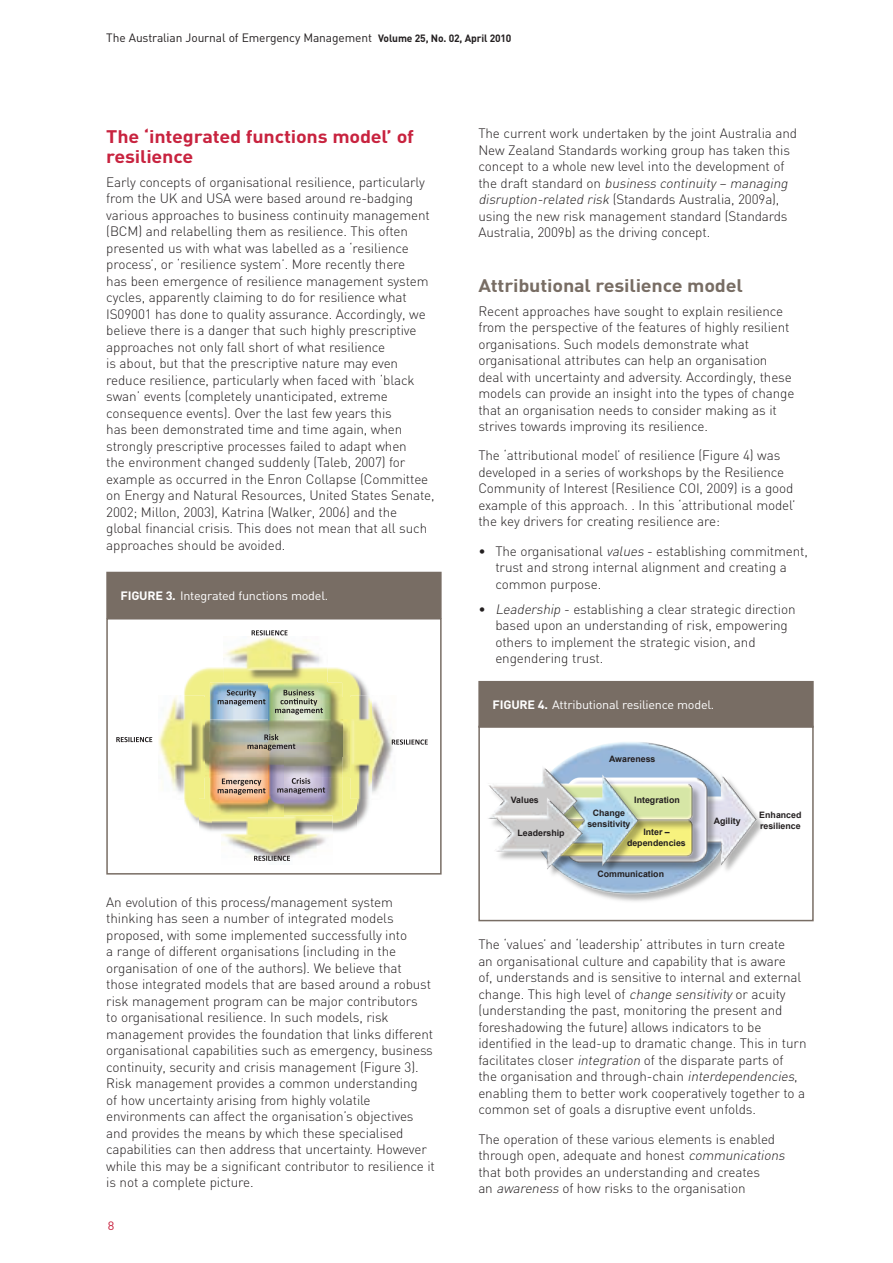
<style>
.page{position:relative;width:893px;height:1263px;background:#fff}
.page>*{position:absolute;margin:0;border:0;box-sizing:border-box;transform-origin:0 0}
.t1{font:700 18px/20.2px "DIN";letter-spacing:-.01em;color:#c8233f;scale:1.1 1}
.t2{font:700 18px "DIN";letter-spacing:-.01em;color:#786d64;scale:1.1 1}
.t3{font:300 13.5px/16.5px "DIN";letter-spacing:-.01em;color:#231f20}
.t4{font:12px "DIN";letter-spacing:-.02em;color:#fff;scale:1.05 1}
.t5{font:12px "DIN";letter-spacing:-.01em;color:#231f20}
.t6{font:12px "DIN";color:#c8233f;scale:1.05 1}
.t7{font:700 8.85px/10.6px "Arial";color:#231f20;text-align:center}
.s1{font-weight:700;font-size:10.5px}
.s2{font-weight:700}
.s3{font-style:italic}
</style>
<div class="page">
<img style="left:184px;top:667px;width:40px;height:30px">
<img style="left:328px;top:667px;width:41px;height:30px">
<img style="left:198px;top:777px;width:14px;height:54px">
<img style="left:332px;top:777px;width:25px;height:55px">
<img style="left:184px;top:799px;width:14px;height:24px">
<img style="left:357px;top:799px;width:12px;height:26px">
<img style="left:210px;top:683px;width:58px;height:36px">
<img style="left:268px;top:683px;width:74px;height:36px">
<img style="left:210px;top:777px;width:132px;height:39px">
<svg style="left:218px;top:778px;width:48px;height:17px"></svg>
<svg style="left:277px;top:778px;width:48px;height:16px"></svg>
<img style="left:204px;top:719px;width:147px;height:58px">
<img style="left:284px;top:742px;width:58px;height:14px">
<svg style="left:247px;top:734px;width:48px;height:16px"></svg>
<img style="left:351px;top:695px;width:42px;height:104px">
<img style="left:224px;top:636px;width:104px;height:48px">
<svg style="left:218px;top:683px;width:105px;height:32px;background:#a0b5aa"></svg>
<img style="left:158px;top:695px;width:46px;height:104px">
<img style="left:222px;top:815px;width:110px;height:42px">
<svg style="left:268px;top:815px;width:16px;height:1px"></svg>
<svg style="left:252px;top:630px;width:36px;height:5px"></svg>
<svg style="left:254px;top:856px;width:36px;height:5px"></svg>
<svg style="left:392px;top:739px;width:36px;height:6px"></svg>
<svg style="left:116px;top:737px;width:36px;height:5px"></svg>
<div style="left:106px;top:618px;width:336px;height:256px;border:2px solid #786d64"></div>
<div style="left:107px;top:572px;width:334px;height:46px;background:#786d64"></div>
<img style="left:559px;top:742px;width:154px;height:160px">
<img style="left:684px;top:772px;width:79px;height:105px">
<img style="left:650px;top:777px;width:70px;height:98px">
<img style="left:650px;top:832px;width:54px;height:36px">
<img style="left:650px;top:783px;width:54px;height:49px">
<img style="left:590px;top:774px;width:60px;height:104px">
<img style="left:488px;top:765px;width:102px;height:54px">
<img style="left:492px;top:797px;width:103px;height:84px">
<div style="left:478px;top:726px;width:336px;height:195px;border:2px solid #786d64"></div>
<div style="left:479px;top:682px;width:334px;height:45px;background:#786d64"></div>
<div style="left:478px;top:681px;width:336px;height:47px;border:2px solid #786d64"></div>
<p class="t5" style="left:106px;top:30px;width:407px">The Australian Journal of Emergency Management <span class="s1">Volume 25, No. 02, April 2010</span></p>
<h1 class="t1" style="left:106px;top:125px;width:281px">The ‘integrated functions model’ of resilience</h1>
<p class="t3" style="left:106px;top:173px;width:330px">Early concepts of organisational resilience, particularly from the UK and USA were based around re-badging various approaches to business continuity management (BCM) and relabelling them as resilience. This often presented us with what was labelled as a ‘resilience process’, or ‘resilience system’. More recently there<br>has been emergence of resilience management system cycles, apparently claiming to do for resilience what IS09001 has done to quality assurance. Accordingly, we believe there is a danger that such highly prescriptive approaches not only fall short of what resilience<br>is about, but that the prescriptive nature may even reduce resilience, particularly when faced with ‘black swan’ events (completely unanticipated, extreme consequence events). Over the last few years this<br>has been demonstrated time and time again, when strongly prescriptive processes failed to adapt when<br>the environment changed suddenly (Taleb, 2007) for example as occurred in the Enron Collapse (Committee on Energy and Natural Resources, United States Senate, 2002; Millon, 2003), Katrina (Walker, 2006) and the global financial crisis. This does not mean that all such approaches should be avoided.</p>
<p class="t4" style="left:121px;top:588px;width:199px"><span class="s2">FIGURE 3.</span> Integrated functions model.</p>
<p class="t3" style="left:106px;top:894px;width:330px">An evolution of this process/management system thinking has seen a number of integrated models proposed, with some implemented successfully into<br>a range of different organisations (including in the organisation of one of the authors). We believe that those integrated models that are based around a robust risk management program can be major contributors<br>to organisational resilience. In such models, risk management provides the foundation that links different organisational capabilities such as emergency, business continuity, security and crisis management (Figure 3).<br>Risk management provides a common understanding<br>of how uncertainty arising from highly volatile environments can affect the organisation’s objectives and provides the means by which these specialised capabilities can then address that uncertainty. However while this may be a significant contributor to resilience it is not a complete picture.</p>
<p class="t6" style="left:108px;top:1218px;width:8px">8</p>
<p class="t3" style="left:478px;top:125px;width:320px">The current work undertaken by the joint Australia and New Zealand Standards working group has taken this concept to a whole new level into the development of<br>t h e d ra ft st a n d a rd o n <span class="s3">business continuity – managing disruption-related risk</span> (Standards Australia, 2009a), using the new risk management standard (Standards Australia, 2009b) as the driving concept.</p>
<h1 class="t2" style="left:478px;top:273px;width:242px">Attributional resilience model</h1>
<p class="t3" style="left:478px;top:302px;width:318px">Recent approaches have sought to explain resilience from the perspective of the features of highly resilient organisations. Such models demonstrate what organisational attributes can help an organisation deal with uncertainty and adversity. Accordingly, these models can provide an insight into the types of change that an organisation needs to consider making as it strives towards improving its resilience.</p>
<p class="t3" style="left:478px;top:447px;width:319px">The ‘attributional model’ of resilience (Figure 4) was developed in a series of workshops by the Resilience Community of Interest (Resilience COI, 2009) is a good example of this approach. . In this ‘attributional model’ the key drivers for creating resilience are:</p>
<p class="t3" style="left:495px;top:542px;width:314px;text-indent:-17px">• The organisational <span class="s3">values</span> - establishing commitment, trust and strong internal alignment and creating a common purpose.</p>
<p class="t3" style="left:495px;top:600px;width:302px;text-indent:-17px">• <span class="s3">Leadership</span> - establishing a clear strategic direction based upon an understanding of risk, empowering others to implement the strategic vision, and engendering trust.</p>
<p class="t4" style="left:493px;top:697px;width:213px"><span class="s2">FIGURE 4.</span> Attributional resilience model.</p>
<p class="t7" style="left:511px;top:795px;width:29px">Values</p>
<p class="t7" style="left:518px;top:828px;width:49px">Leadership</p>
<p class="t7" style="left:609px;top:754px;width:48px">Awareness</p>
<p class="t7" style="left:634px;top:795px;width:47px">Integration</p>
<p class="t7" style="left:627px;top:827px;width:60px">Inter – dependencies</p>
<p class="t7" style="left:587px;top:808px;width:45px">Change sensitivity</p>
<p class="t7" style="left:597px;top:869px;width:68px">Communication</p>
<p class="t7" style="left:714px;top:816px;width:28px">Agility</p>
<p class="t7" style="left:759px;top:810px;width:44px;text-align:left">Enhanced resilience</p>
<p class="t3" style="left:478px;top:936px;width:330px">The ‘values’ and ‘leadership’ attributes in turn create<br>an organisational culture and capability that is aware<br>of, understands and is sensitive to internal and external change. This high level of <span class="s3">change sensitivity</span> or acuity (understanding the past, monitoring the present and foreshadowing the future) allows indicators to be identified in the lead-up to dramatic change. This in turn facilitates closer <span class="s3">integration</span> of the disparate parts of<br>the organisation and through-chain <span class="s3">interdependencies</span>, enabling them to better work cooperatively together to a common set of goals a disruptive event unfolds.</p>
<p class="t3" style="left:478px;top:1130px;width:311px">The operation of these various elements is enabled through open, adequate and honest <span class="s3">communications </span>that both provides an understanding and creates<br>an <span class="s3">awareness</span> of how risks to the organisation</p>
</div>
